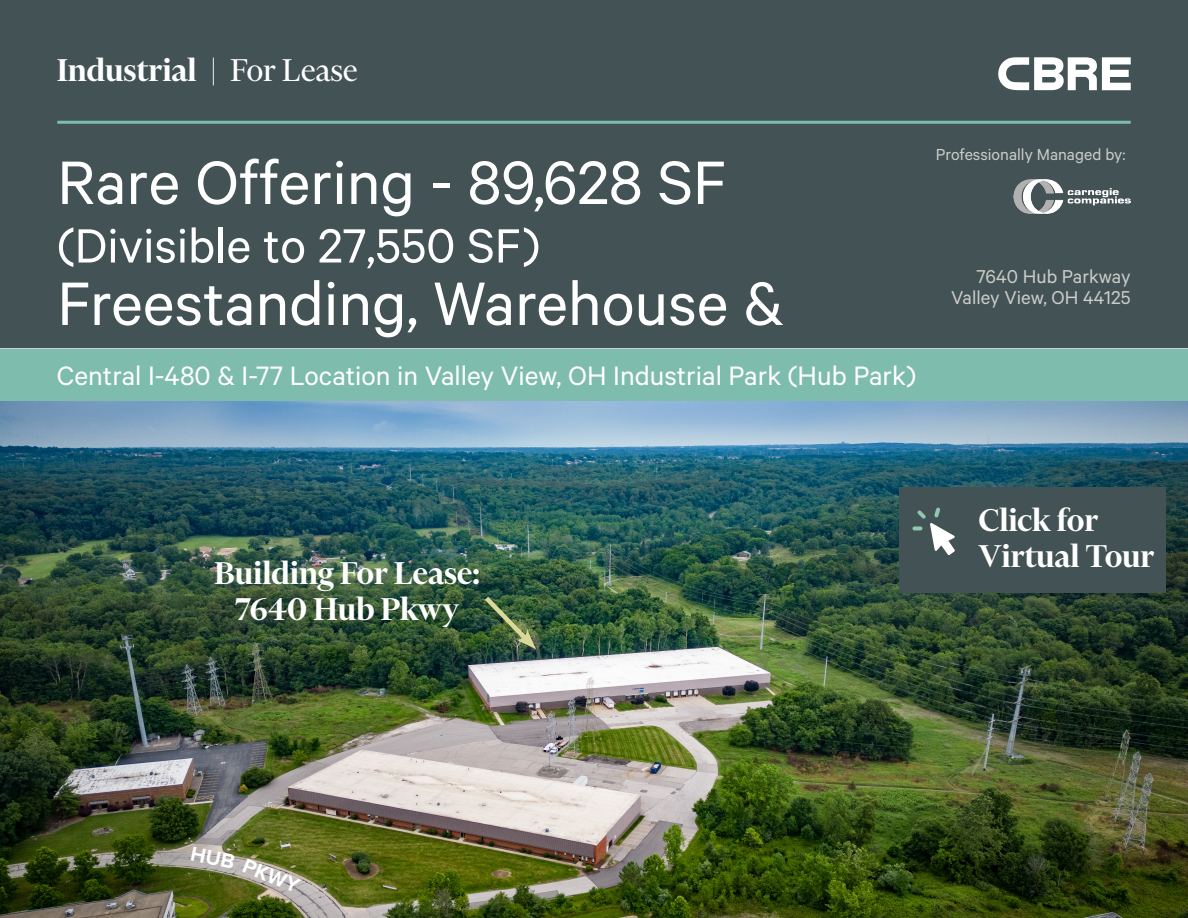
<style>
.page{position:relative;width:1188px;height:918px;background:#fff}
.page>*{position:absolute;margin:0;border:0;box-sizing:border-box;transform-origin:0 0}
.Subheading_Large{font:69px "Calibre";color:#fff}
.Subheading_Large-2{font:54px "Calibre";color:#fff}
.t1{font:600 36px/36px "Financier Display";color:#fff}
.t2{font:30px "Calibre";color:#fff}
.t3{font:21px/21px "Calibre";color:#cbccca;text-align:right}
.t4{font:700 21px "Proxima Nova";color:#fff}
.t5{font:18px "Calibre";color:#cbccca}
.s1{font-weight:400}
</style>
<div class="page">
<div style="left:0;top:0;width:1188px;height:768px;background:#435254"></div>
<img style="left:0;top:401px;width:1188px;height:517px">
<div style="left:0;top:349px;width:1188px;height:52px;background:#7ebcad"></div>
<svg style="left:998px;top:57px;width:133px;height:33px"></svg>
<hr style="left:57px;top:121px;width:1074px;height:3px;background:#7ebcad">
<img style="left:1013px;top:179px;width:118px;height:35px">
<div style="left:899px;top:487px;width:266px;height:105px;background:#435254"></div>
<svg style="left:912px;top:507px;width:43px;height:48px"></svg>
<svg style="left:480px;top:592px;width:56px;height:57px;background:#4d6b42"></svg>
<img style="left:225px;top:544px;width:287px;height:89px">
<svg style="left:191px;top:846px;width:44px;height:23px"></svg>
<p class="t1" style="left:57px;top:49px;width:302px">Industrial <span class="s1">| For Lease</span></p>
<p class="Subheading_Large" style="left:57px;top:142px;width:671px">Rare Offering - 89,628 SF</p>
<p class="Subheading_Large-2" style="left:57px;top:214px;width:484px">(Divisible to 27,550 SF)</p>
<p class="Subheading_Large" style="left:57px;top:263px;width:728px">Freestanding, Warehouse &amp;</p>
<p class="t2" style="left:57px;top:358px;width:861px">Central I-480 &amp; I-77 Location in Valley View, OH Industrial Park (Hub Park)</p>
<p class="t5" style="left:936px;top:144px;width:191px">Professionally Managed by:</p>
<p class="t3" style="left:951px;top:266px;width:181px">7640 Hub Parkway<br>Valley View, OH 44125</p>
<p class="t1" style="left:215px;top:552px;width:267px">Building For Lease:</p>
<p class="t1" style="left:235px;top:588px;width:226px">7640 Hub Pkwy</p>
<p class="t1" style="left:979px;top:500px;width:177px">Click for<br>Virtual Tour</p>
<p class="t4" style="left:250px;top:850px;width:61px;rotate:22deg">PKWY</p>
</div>
